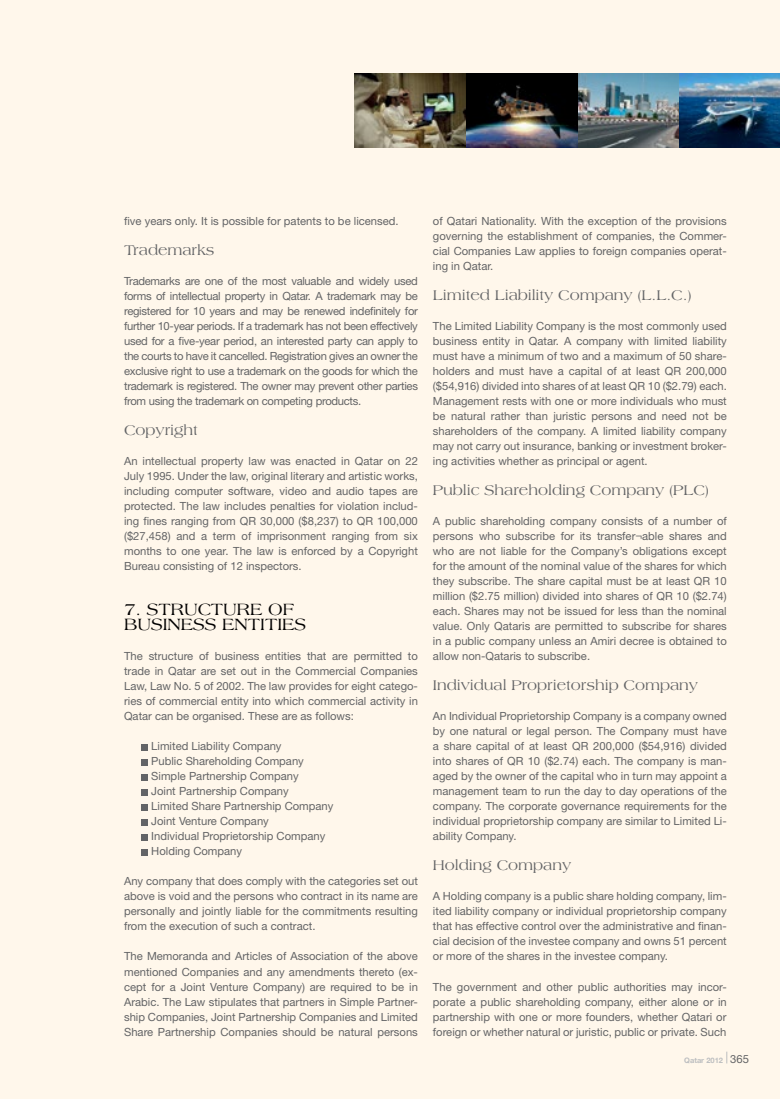
<style>
.page{position:relative;width:780px;height:1099px;background:#fff}
.page>*{position:absolute;margin:0;border:0;box-sizing:border-box;transform-origin:0 0}
.t1{font:17.5px/15px "Americana Std";color:#000}
.t2{font:15px "Americana Std";color:#636466}
.t3{font:11.25px/15px "Helvetica Neue";color:#636466;text-align:justify}
.t4{font:700 7.5px "Helvetica Neue";color:#bcbec0}
.s1{font-weight:400;font-size:11.25px;color:#636466}
</style>
<div class="page">
<div style="left:0;top:0;width:780px;height:1098px;background:#fff7eb"></div>
<svg style="left:142px;top:744px;width:6px;height:6px"></svg>
<svg style="left:142px;top:759px;width:6px;height:6px"></svg>
<svg style="left:142px;top:774px;width:6px;height:6px"></svg>
<svg style="left:142px;top:789px;width:6px;height:6px"></svg>
<svg style="left:142px;top:804px;width:6px;height:6px"></svg>
<svg style="left:142px;top:819px;width:6px;height:6px"></svg>
<svg style="left:142px;top:834px;width:6px;height:6px"></svg>
<svg style="left:142px;top:849px;width:6px;height:6px"></svg>
<img style="left:354px;top:74px;width:426px;height:73px">
<svg style="left:726px;top:1051px;width:1px;height:12px"></svg>
<p class="t3" style="left:124px;top:213px;width:276px">five years only. It is possible for patents to be licensed.</p>
<h2 class="t2" style="left:124px;top:242px;width:92px">Trademarks</h2>
<p class="t3" style="left:124px;top:273px;width:295px">Trademarks are one of the most valuable and widely used forms of intellectual property in Qatar. A trademark may be registered for 10 years and may be renewed indefinitely for further 10-year periods. If a trademark has not been effectively used for a five-year period, an interested party can apply to the courts to have it cancelled. Registration gives an owner the exclusive right to use a trademark on the goods for which the trademark is registered. The owner may prevent other parties from using the trademark on competing products.</p>
<h2 class="t2" style="left:124px;top:422px;width:75px">Copyright</h2>
<p class="t3" style="left:124px;top:453px;width:295px">An intellectual property law was enacted in Qatar on 22<br>July 1995. Under the law, original literary and artistic works, including computer software, video and audio tapes are protected. The law includes penalties for violation includ&shy;ing fines ranging from QR 30,000 ($8,237) to QR 100,000 ($27,458) and a term of imprisonment ranging from six months to one year. The law is enforced by a Copyright Bureau consisting of 12 inspectors.</p>
<h1 class="t1" style="left:124px;top:602px;width:184px">7. STRUCTURE OF<br>BUSINESS ENTITIES</h1>
<p class="t3" style="left:124px;top:648px;width:295px">The structure of business entities that are permitted to trade in Qatar are set out in the Commercial Companies Law, Law No. 5 of 2002. The law provides for eight catego&shy;ries of commercial entity into which commercial activity in Qatar can be organised. These are as follows:</p>
<p class="t3" style="left:151px;top:738px;width:184px;text-align:left">Limited Liability Company<br>Public Shareholding Company<br>Simple Partnership Company<br>Joint Partnership Company<br>Limited Share Partnership Company<br>Joint Venture Company<br>Individual Proprietorship Company<br>Holding Company</p>
<p class="t3" style="left:124px;top:873px;width:295px">Any company that does comply with the categories set out above is void and the persons who contract in its name are personally and jointly liable for the commitments resulting from the execution of such a contract.</p>
<p class="t3" style="left:124px;top:948px;width:295px">The Memoranda and Articles of Association of the above mentioned Companies and any amendments thereto (ex&shy;cept for a Joint Venture Company) are required to be in Arabic. The Law stipulates that partners in Simple Partner&shy;ship Companies, Joint Partnership Companies and Limited Share Partnership Companies should be natural persons</p>
<p class="t3" style="left:433px;top:213px;width:295px">of Qatari Nationality. With the exception of the provisions governing the establishment of companies, the Commer&shy;cial Companies Law applies to foreign companies operat&shy;ing in Qatar.</p>
<h2 class="t2" style="left:433px;top:287px;width:260px">Limited Liability Company (L.L.C.)</h2>
<p class="t3" style="left:433px;top:318px;width:295px">The Limited Liability Company is the most commonly used business entity in Qatar. A company with limited liability must have a minimum of two and a maximum of 50 share&shy;holders and must have a capital of at least QR 200,000 ($54,916) divided into shares of at least QR 10 ($2.79) each.<br>Management rests with one or more individuals who must be natural rather than juristic persons and need not be shareholders of the company. A limited liability company may not carry out insurance, banking or investment broker&shy;ing activities whether as principal or agent.</p>
<h2 class="t2" style="left:433px;top:482px;width:277px">Public Shareholding Company (PLC)</h2>
<p class="t3" style="left:433px;top:513px;width:295px">A public shareholding company consists of a number of persons who subscribe for its transfer¬able shares and who are not liable for the Company’s obligations except for the amount of the nominal value of the shares for which they subscribe. The share capital must be at least QR 10 million ($2.75 million) divided into shares of QR 10 ($2.74) each. Shares may not be issued for less than the nominal value. Only Qataris are permitted to subscribe for shares in a public company unless an Amiri decree is obtained to allow non-Qataris to subscribe.</p>
<h2 class="t2" style="left:433px;top:677px;width:266px">Individual Proprietorship Company</h2>
<p class="t3" style="left:433px;top:708px;width:295px">An Individual Proprietorship Company is a company owned by one natural or legal person. The Company must have a share capital of at least QR 200,000 ($54,916) divided into shares of QR 10 ($2.74) each. The company is man&shy;aged by the owner of the capital who in turn may appoint a management team to run the day to day operations of the company. The corporate governance requirements for the individual proprietorship company are similar to Limited Li&shy;ability Company.</p>
<h2 class="t2" style="left:433px;top:857px;width:140px">Holding Company</h2>
<p class="t3" style="left:433px;top:888px;width:295px">A Holding company is a public share holding company, lim&shy;ited liability company or individual proprietorship company that has effective control over the administrative and finan&shy;cial decision of the investee company and owns 51 percent or more of the shares in the investee company.</p>
<p class="t3" style="left:433px;top:978px;width:295px">The government and other public authorities may incor&shy;porate a public shareholding company, either alone or in partnership with one or more founders, whether Qatari or foreign or whether natural or juristic, public or private. Such</p>
<p class="t4" style="left:684px;top:1056px;width:66px">Qatar 2012 <span class="s1">365</span></p>
</div>
